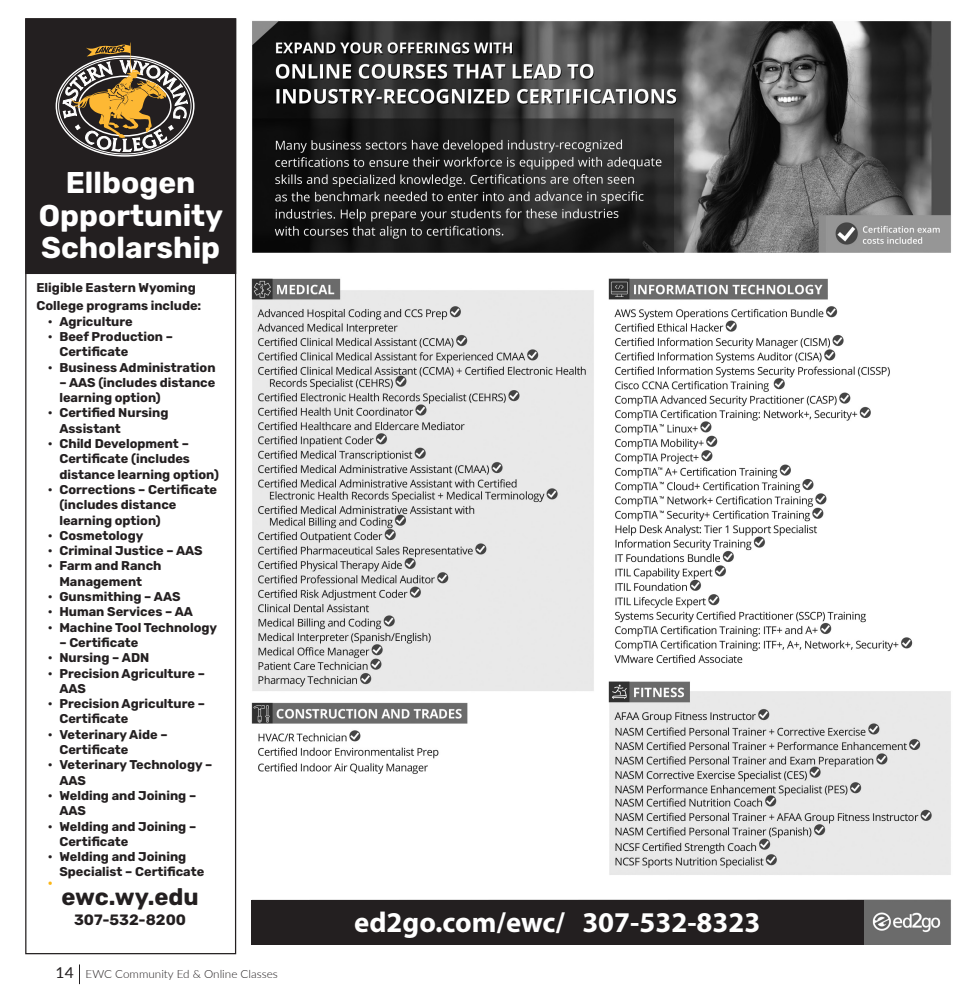
<style>
.page{position:relative;width:968px;height:990px;background:#fff}
.page>*{position:absolute;margin:0;border:0;box-sizing:border-box;transform-origin:0 0}
.Body_Text_White{font:700 30px/32.5px "Rubik";color:#fff;text-align:center}
.t1{font:700 28.75px "Myriad Pro";color:#fff}
.t2{font:700 23.75px "Rubik";color:#231f20}
.t3{font:700 15px "Rubik";color:#231f20}
.t4{font:700 12.75px/15.2px "Rubik";color:#231f20}
.t5{font:12.75px "Minion Pro";color:#fcb615}
.t6{font:300 11.25px "Lato";color:#231f20;scale:1.04 1}
.s1{font-weight:400;font-size:15px}
</style>
<div class="page">
<svg style="left:79px;top:964px;width:1px;height:20px"></svg>
<img style="left:236px;top:18px;width:715px;height:926px">
<div style="left:26px;top:19px;width:209px;height:254px;background:#231f20"></div>
<svg style="left:55px;top:42px;width:140px;height:115px"></svg>
<div style="left:25px;top:18px;width:211px;height:936px;border:1px solid #231f20"></div>
<div style="left:251px;top:900px;width:612px;height:44px;background:#231f20"></div>
<p class="Body_Text_White" style="left:39px;top:168px;width:186px">Ellbogen<br>Opportunity</p>
<p class="Body_Text_White" style="left:41px;top:233px;width:180px">Scholarship</p>
<p class="t4" style="left:36px;top:279px;width:166px;line-height:17.9px">Eligible Eastern Wyoming<br>College programs include:</p>
<p class="t4" style="left:48px;top:314px;width:86px">• Agriculture</p>
<p class="t4" style="left:59px;top:329px;width:115px;text-indent:-11px">• Beef Production –<br>Certificate</p>
<p class="t4" style="left:48px;top:360px;width:169px">• Business Administration</p>
<p class="t4" style="left:59px;top:375px;width:157px">– AAS (includes distance learning option)</p>
<p class="t4" style="left:59px;top:406px;width:110px;text-indent:-11px">• Certified Nursing<br>Assistant</p>
<p class="t4" style="left:59px;top:436px;width:161px;text-indent:-11px">• Child Development –<br>Certificate (includes distance learning option)</p>
<p class="t4" style="left:59px;top:482px;width:159px;text-indent:-11px">• Corrections – Certificate (includes distance learning option)</p>
<p class="t4" style="left:48px;top:528px;width:97px">• Cosmetology</p>
<p class="t4" style="left:48px;top:543px;width:156px">• Criminal Justice – AAS</p>
<p class="t4" style="left:59px;top:559px;width:104px;text-indent:-11px">• Farm and Ranch<br>Management</p>
<p class="t4" style="left:48px;top:589px;width:134px">• Gunsmithing – AAS</p>
<p class="t4" style="left:48px;top:605px;width:147px">• Human Services – AA</p>
<p class="t4" style="left:48px;top:620px;width:171px">• Machine Tool Technology</p>
<p class="t4" style="left:59px;top:635px;width:80px">– Certificate</p>
<p class="t4" style="left:48px;top:651px;width:103px">• Nursing – ADN</p>
<p class="t4" style="left:59px;top:666px;width:147px;text-indent:-11px">• Precision Agriculture –<br>AAS</p>
<p class="t4" style="left:59px;top:696px;width:147px;text-indent:-11px">• Precision Agriculture –<br>Certificate</p>
<p class="t4" style="left:59px;top:727px;width:110px;text-indent:-11px">• Veterinary Aide –<br>Certificate</p>
<p class="t4" style="left:59px;top:758px;width:154px;text-indent:-11px">• Veterinary Technology –<br>AAS</p>
<p class="t4" style="left:59px;top:788px;width:138px;text-indent:-11px">• Welding and Joining –<br>AAS</p>
<p class="t4" style="left:59px;top:819px;width:138px;text-indent:-11px">• Welding and Joining –<br>Certificate</p>
<p class="t4" style="left:59px;top:849px;width:146px;text-indent:-11px">• Welding and Joining<br>Specialist – Certificate</p>
<p class="t5" style="left:48px;top:874px;width:6px">•</p>
<p class="t2" style="left:61px;top:883px;width:139px">ewc.wy.edu</p>
<p class="t3" style="left:74px;top:911px;width:113px">307-532-8200</p>
<p class="t1" style="left:354px;top:903px;width:408px">ed2go.com/ewc/ 307-532-8323</p>
<p class="t6" style="left:56px;top:966px;width:215px"><span class="s1">14</span> EWC Community Ed &amp; Online Classes</p>
</div>
